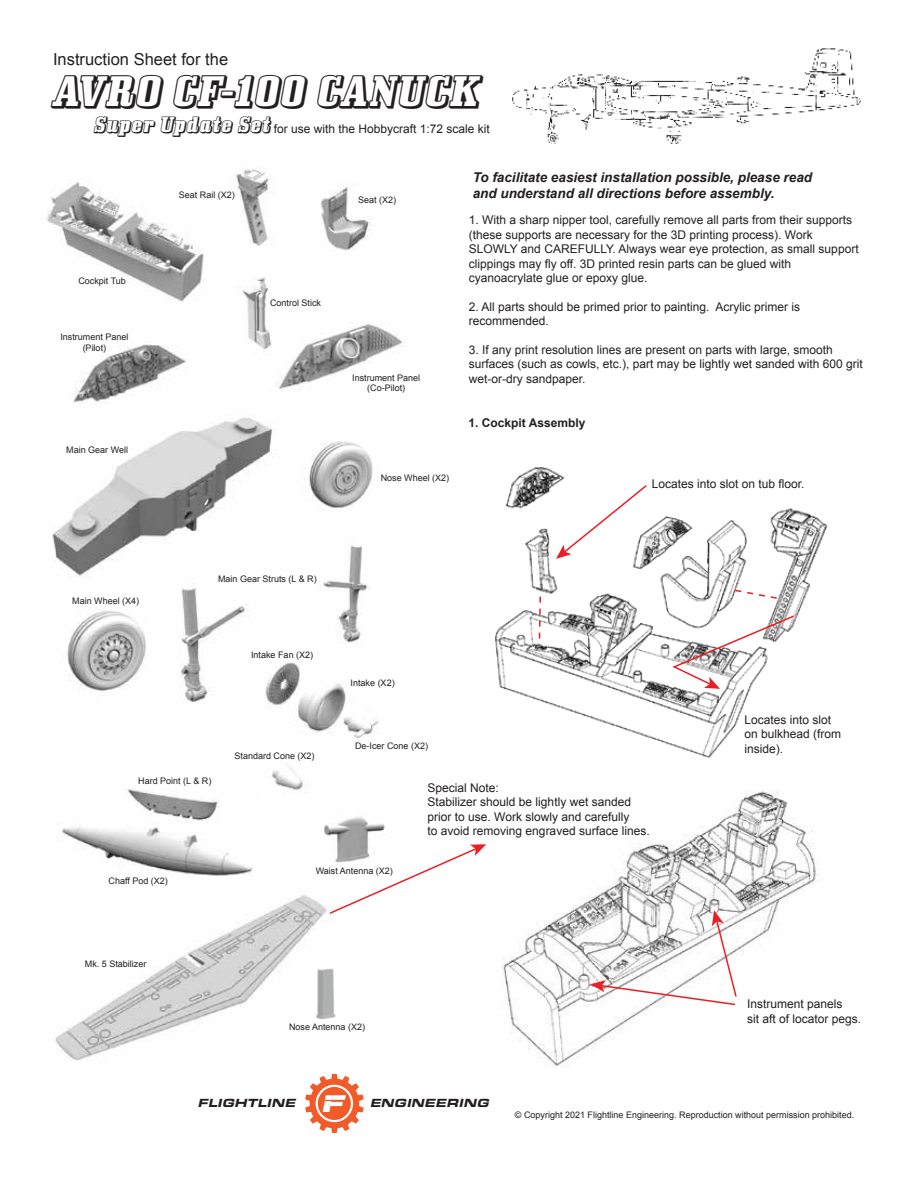
<style>
.page{position:relative;width:918px;height:1188px;background:#fff}
.page>*{position:absolute;margin:0;border:0;box-sizing:border-box;transform-origin:0 0}
.t1{font:41.85px "Bullpen Three D";color:#231f20}
.t2{font:22.2px "Graymalkin Laser Condensed";color:#fff}
.t3{font:16.5px "Arial";color:#231f20}
.t4{font:italic 700 13.5px/16.2px "Arial";color:#231f20}
.t5{font:italic 900 12.15px "Eurostile Ext";color:#231f20}
.t6{font:12px/14.4px "Arial";color:#231f20}
.t7{font:700 12px "Arial";color:#231f20}
.t8{font:9px/10.8px "Arial";color:#231f20;text-align:center}
.s1{font-family:"Bullpen Three D";font-size:21px}
</style>
<div class="page">
<img style="left:47px;top:181px;width:157px;height:121px">
<img style="left:321px;top:187px;width:49px;height:64px">
<img style="left:236px;top:169px;width:39px;height:77px">
<img style="left:512px;top:48px;width:349px;height:96px">
<img style="left:73px;top:344px;width:113px;height:59px">
<img style="left:277px;top:324px;width:126px;height:65px">
<img style="left:55px;top:895px;width:272px;height:166px">
<img style="left:324px;top:817px;width:61px;height:27px">
<img style="left:309px;top:441px;width:64px;height:70px">
<img style="left:290px;top:954px;width:46px;height:80px">
<img style="left:67px;top:611px;width:79px;height:85px">
<img style="left:52px;top:418px;width:221px;height:160px">
<img style="left:172px;top:531px;width:196px;height:173px">
<img style="left:258px;top:657px;width:121px;height:133px">
<img style="left:242px;top:277px;width:52px;height:78px">
<img style="left:62px;top:781px;width:197px;height:95px">
<img style="left:495px;top:467px;width:333px;height:291px">
<img style="left:502px;top:791px;width:314px;height:277px">
<svg style="left:329px;top:844px;width:157px;height:70px"></svg>
<svg style="left:305px;top:1074px;width:59px;height:59px"></svg>
<div style="left:318px;top:1087px;width:33px;height:33px;background:#f15a29;border-radius:50%"></div>
<svg style="left:538px;top:590px;width:4px;height:50px"></svg>
<svg style="left:556px;top:484px;width:92px;height:75px"></svg>
<svg style="left:590px;top:910px;width:148px;height:96px"></svg>
<svg style="left:671px;top:614px;width:125px;height:75px"></svg>
<svg style="left:730px;top:588px;width:48px;height:12px"></svg>
<h3 class="t3" style="left:53px;top:49px;width:177px">Instruction Sheet for the</h3>
<h1 class="t1" style="left:52px;top:68px;width:428px">AVRO CF-100 CANUCK</h1>
<p class="t6" style="left:94px;top:121px;width:398px"><span class="s1">Super Update Set</span> for use with the Hobbycraft 1:72 scale kit</p>
<p class="t8" style="left:78px;top:276px;width:49px">Cockpit Tub</p>
<p class="t8" style="left:60px;top:332px;width:70px">Instrument Panel (Pilot)</p>
<p class="t8" style="left:66px;top:444px;width:63px">Main Gear Well</p>
<p class="t8" style="left:179px;top:190px;width:58px">Seat Rail (X2)</p>
<p class="t8" style="left:270px;top:297px;width:53px">Control Stick</p>
<p class="t8" style="left:358px;top:195px;width:40px">Seat (X2)</p>
<p class="t8" style="left:352px;top:372px;width:70px">Instrument Panel (Co-Pilot)</p>
<p class="t8" style="left:381px;top:473px;width:70px">Nose Wheel (X2)</p>
<p class="t4" style="left:473px;top:169px;width:341px">To facilitate easiest installation possible, please read and understand all directions before assembly.</p>
<p class="t6" style="left:469px;top:213px;width:391px">1. With a sharp nipper tool, carefully remove all parts from their supports (these supports are necessary for the 3D printing process). Work SLOWLY and CAREFULLY. Always wear eye protection, as small support clippings may fly off. 3D printed resin parts can be glued with cyanoacrylate glue or epoxy glue.</p>
<p class="t6" style="left:469px;top:299px;width:333px">2. All parts should be primed prior to painting. Acrylic primer is recommended.</p>
<p class="t6" style="left:469px;top:343px;width:396px">3. If any print resolution lines are present on parts with large, smooth surfaces (such as cowls, etc.), part may be lightly wet sanded with 600 grit wet-or-dry sandpaper.</p>
<p class="t7" style="left:469px;top:415px;width:118px">1. Cockpit Assembly</p>
<p class="t6" style="left:652px;top:477px;width:154px">Locates into slot on tub floor.</p>
<p class="t8" style="left:72px;top:595px;width:69px">Main Wheel (X4)</p>
<p class="t8" style="left:218px;top:573px;width:100px">Main Gear Struts (L &amp; R)</p>
<p class="t8" style="left:251px;top:649px;width:64px">Intake Fan (X2)</p>
<p class="t8" style="left:235px;top:750px;width:82px">Standard Cone (X2)</p>
<p class="t8" style="left:138px;top:776px;width:75px">Hard Point (L &amp; R)</p>
<p class="t8" style="left:351px;top:677px;width:46px">Intake (X2)</p>
<p class="t8" style="left:355px;top:740px;width:75px">De-Icer Cone (X2)</p>
<p class="t6" style="left:428px;top:781px;width:224px">Special Note:<br>Stabilizer should be lightly wet sanded prior to use. Work slowly and carefully<br>to avoid removing engraved surface lines.</p>
<p class="t6" style="left:744px;top:712px;width:98px">Locates into slot on bulkhead (from inside).</p>
<p class="t8" style="left:109px;top:876px;width:61px">Chaff Pod (X2)</p>
<p class="t8" style="left:85px;top:958px;width:63px">Mk. 5 Stabilizer</p>
<p class="t8" style="left:316px;top:865px;width:79px">Waist Antenna (X2)</p>
<p class="t8" style="left:289px;top:1022px;width:78px">Nose Antenna (X2)</p>
<h2 class="t2" style="left:323px;top:1089px;width:25px">F</h2>
<p class="t5" style="left:198px;top:1094px;width:99px">FLIGHTLINE</p>
<p class="t5" style="left:370px;top:1094px;width:121px">ENGINEERING</p>
<p class="t6" style="left:747px;top:997px;width:116px">Instrument panels<br>sit aft of locator pegs.</p>
<p class="t8" style="left:515px;top:1109px;width:341px">© Copyright 2021 Flightline Engineering. Reproduction without permission prohibited.</p>
</div>
